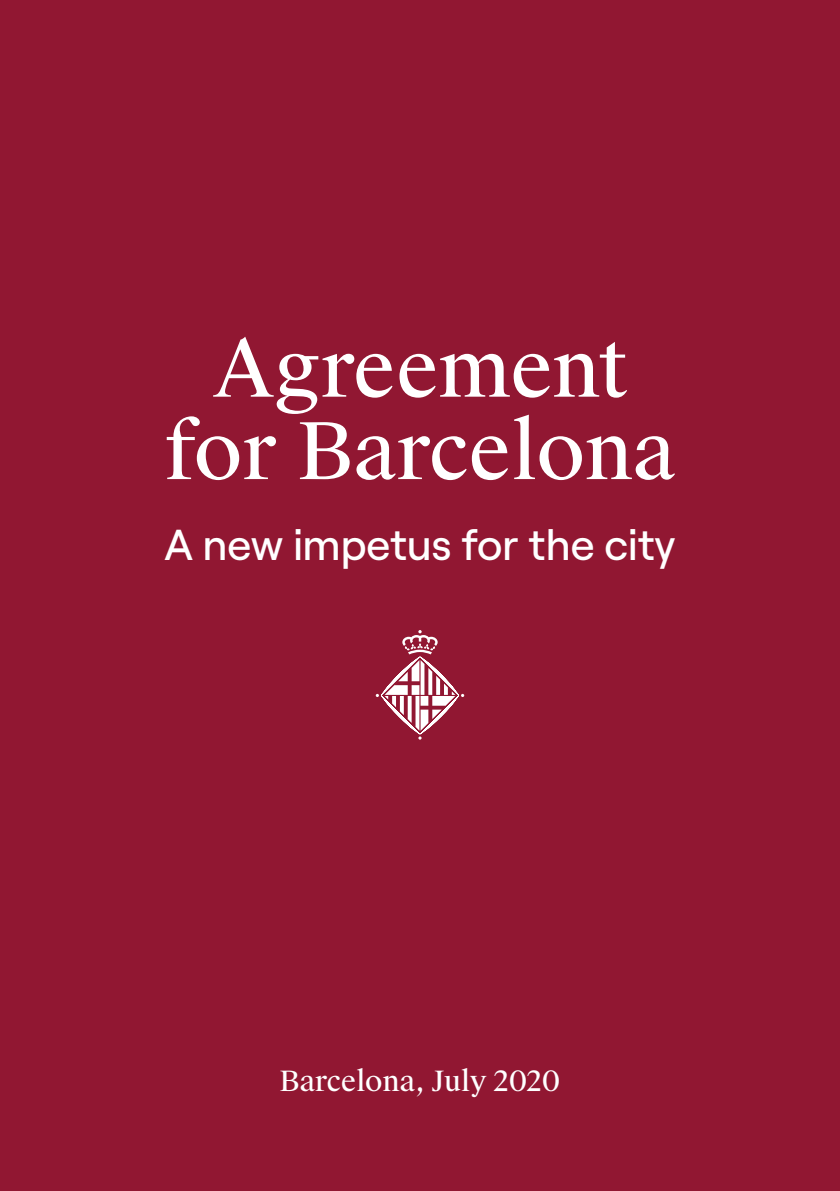
<style>
.page{position:relative;width:840px;height:1191px;background:#fff}
.page>*{position:absolute;margin:0;border:0;box-sizing:border-box;transform-origin:0 0}
.t1{font:78.2px/82.4px "Suisse Works";color:#fff;text-align:center}
.t2{font:500 43.2px "Roobert";color:#fff}
.t3{font:28px "Suisse Works";color:#fff}
</style>
<div class="page">
<div style="left:0;top:0;width:839px;height:1191px;background:#911732"></div>
<svg style="left:375px;top:630px;width:89px;height:109px"></svg>
<p class="t1" style="left:164px;top:329px;width:513px">Agreement for Barcelona</p>
<p class="t2" style="left:164px;top:512px;width:512px">A new impetus for the city</p>
<p class="t3" style="left:279px;top:1064px;width:282px">Barcelona, July 2020</p>
</div>
